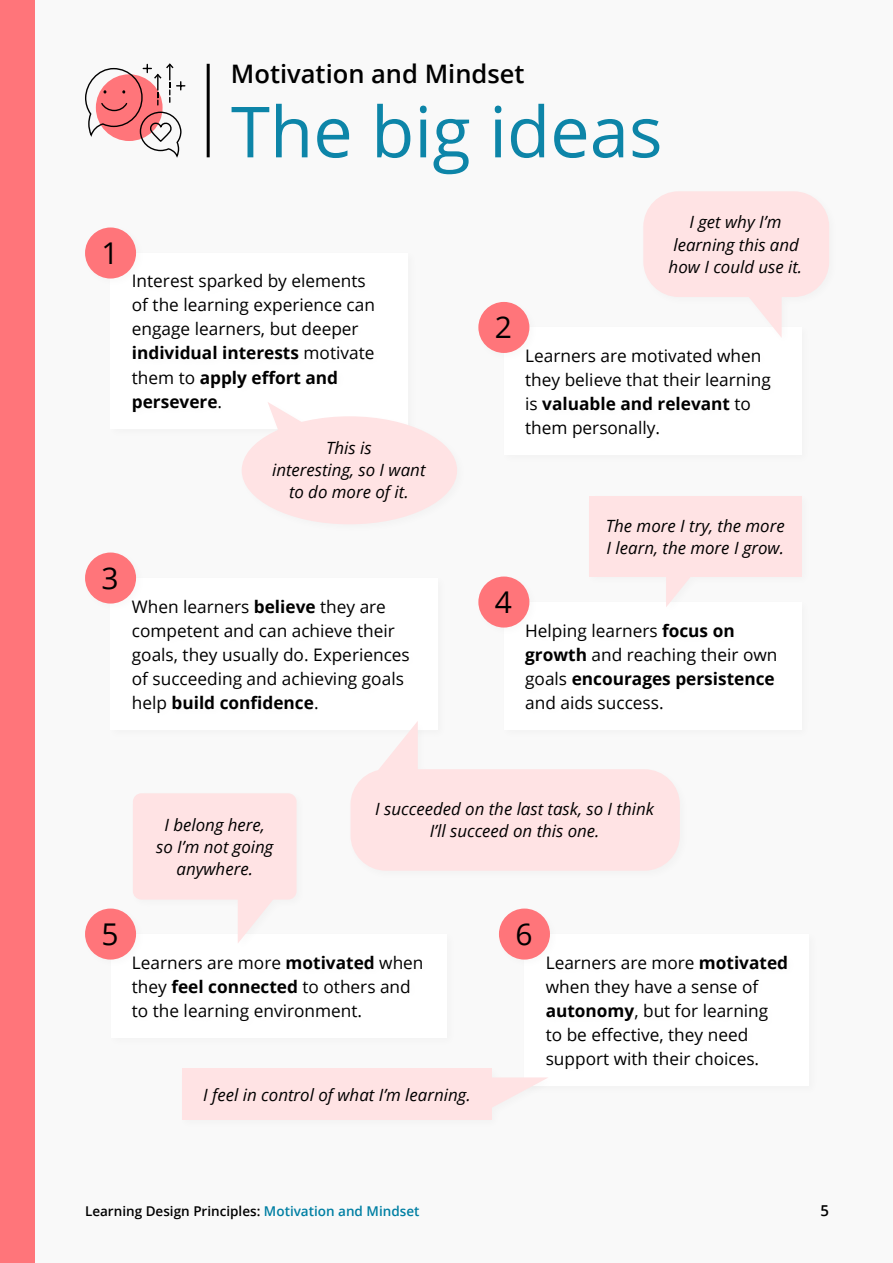
<style>
.page{position:relative;width:893px;height:1263px;background:#f9f9f9}
.page>*{position:absolute;margin:0;border:0;box-sizing:border-box;transform-origin:0 0}
.H1_-_blue{font:70.5px "Open Sans";color:#0d85a8}
.Big_Idea_-_number{font:30px "Open Sans";color:#000}
.Big_idea_-_tag{font:600 25.5px "Open Sans";color:#000}
.Big_Idea_-_body{font:17.25px/24px "Open Sans";color:#000}
.Big_Idea_-_quote{font:italic 16.8px/22.2px "Open Sans";color:#000;text-align:center}
.t1{font:600 15px "Open Sans";color:#000}
.t2{font:600 13.5px "Open Sans";color:#000}
.s1{font-weight:700}
.s2{color:#007fa3}
</style>
<div class="page">
<div style="left:0;top:0;width:34px;height:1263px;background:#ff757a"></div>
<div style="left:111px;top:253px;width:297px;height:176px;background:#fff"></div>
<div style="left:111px;top:934px;width:335px;height:104px;background:#fff"></div>
<div style="left:524px;top:934px;width:285px;height:152px;background:#fff"></div>
<div style="left:504px;top:327px;width:297px;height:128px;background:#fff"></div>
<div style="left:504px;top:602px;width:297px;height:128px;background:#fff"></div>
<div style="left:81px;top:223px;width:65px;height:66px;background:#f9f9f9"></div>
<div style="left:85px;top:227px;width:51px;height:52px;background:#ff757a;border-radius:50%"></div>
<div style="left:129px;top:271px;width:255px;height:150px;background:#fff"></div>
<div style="left:238px;top:399px;width:229px;height:135px;background:#f9f9f9"></div>
<svg style="left:268px;top:402px;width:33px;height:27px"></svg>
<div style="left:242px;top:416px;width:215px;height:108px;background:#ffe3e4;border-radius:50%"></div>
<div style="left:474px;top:298px;width:65px;height:65px;background:#f9f9f9"></div>
<div style="left:478px;top:302px;width:51px;height:51px;background:#ff757a;border-radius:50%"></div>
<div style="left:522px;top:346px;width:258px;height:102px;background:#fff"></div>
<div style="left:639px;top:187px;width:201px;height:160px;background:#f9f9f9"></div>
<svg style="left:749px;top:297px;width:33px;height:40px"></svg>
<div style="left:643px;top:191px;width:186px;height:106px;background:#ffe3e4;border-radius:35px"></div>
<div style="left:111px;top:578px;width:327px;height:152px;background:#fff"></div>
<div style="left:81px;top:548px;width:65px;height:66px;background:#f9f9f9"></div>
<div style="left:85px;top:552px;width:51px;height:51px;background:#ff757a;border-radius:50%"></div>
<div style="left:129px;top:596px;width:290px;height:126px;background:#fff"></div>
<div style="left:346px;top:718px;width:344px;height:163px;background:#f9f9f9"></div>
<svg style="left:379px;top:722px;width:39px;height:48px"></svg>
<div style="left:350px;top:769px;width:330px;height:102px;background:#ffe3e4;border-radius:35px"></div>
<div style="left:474px;top:572px;width:65px;height:66px;background:#f9f9f9"></div>
<div style="left:478px;top:576px;width:51px;height:51px;background:#ff757a;border-radius:50%"></div>
<div style="left:522px;top:620px;width:264px;height:98px;background:#fff"></div>
<div style="left:585px;top:492px;width:227px;height:124px;background:#f9f9f9"></div>
<svg style="left:666px;top:577px;width:24px;height:30px"></svg>
<div style="left:589px;top:496px;width:212px;height:81px;background:#ffe3e4"></div>
<div style="left:81px;top:904px;width:65px;height:66px;background:#f9f9f9"></div>
<div style="left:85px;top:908px;width:51px;height:51px;background:#ff757a;border-radius:50%"></div>
<div style="left:129px;top:952px;width:303px;height:79px;background:#fff"></div>
<div style="left:129px;top:789px;width:177px;height:163px;background:#f9f9f9"></div>
<svg style="left:238px;top:899px;width:45px;height:44px"></svg>
<div style="left:133px;top:793px;width:164px;height:106px;background:#ffe3e4;border-radius:9px"></div>
<div style="left:495px;top:904px;width:65px;height:66px;background:#f9f9f9"></div>
<div style="left:499px;top:908px;width:51px;height:51px;background:#ff757a;border-radius:50%"></div>
<div style="left:543px;top:952px;width:254px;height:126px;background:#fff"></div>
<div style="left:178px;top:1065px;width:379px;height:65px;background:#f9f9f9"></div>
<svg style="left:492px;top:1077px;width:55px;height:31px"></svg>
<div style="left:182px;top:1069px;width:310px;height:51px;background:#ffe3e4"></div>
<svg style="left:85px;top:63px;width:100px;height:95px"></svg>
<hr style="left:207px;top:64px;width:3px;height:93px;background:#000">
<p class="Big_idea_-_tag" style="left:231px;top:57px;width:295px">Motivation and Mindset</p>
<h1 class="H1_-_blue" style="left:231px;top:83px;width:433px">The big ideas</h1>
<p class="Big_Idea_-_number" style="left:101px;top:232px;width:19px">1</p>
<p class="Big_Idea_-_body" style="left:132px;top:269px;width:245px">Interest sparked by elements of the learning experience can engage learners, but deeper <span class="s1">individual interests</span> motivate them to <span class="s1">apply effort and persevere</span>.</p>
<p class="Big_Idea_-_quote" style="left:272px;top:437px;width:155px">This is<br>interesting, so I want to do more of it.</p>
<p class="Big_Idea_-_number" style="left:101px;top:557px;width:19px">3</p>
<p class="Big_Idea_-_body" style="left:132px;top:594px;width:279px">When learners <span class="s1">believe</span> they are competent and can achieve their goals, they usually do. Experiences of succeeding and achieving goals help <span class="s1">build confidence</span>.</p>
<p class="Big_Idea_-_quote" style="left:669px;top:211px;width:135px">I get why I’m learning this and how I could use it.</p>
<p class="Big_Idea_-_number" style="left:495px;top:307px;width:19px">2</p>
<p class="Big_Idea_-_body" style="left:525px;top:343px;width:247px">Learners are motivated when they believe that their learning is <span class="s1">valuable and relevant</span> to them personally.</p>
<p class="Big_Idea_-_number" style="left:495px;top:581px;width:19px">4</p>
<p class="Big_Idea_-_quote" style="left:606px;top:514px;width:180px;text-align:left">The more I try, the more<br>I learn, the more I grow.</p>
<p class="Big_Idea_-_body" style="left:525px;top:618px;width:254px">Helping learners <span class="s1">focus on growth</span> and reaching their own goals <span class="s1">encourages persistence </span>and aids success.</p>
<p class="Big_Idea_-_quote" style="left:156px;top:813px;width:119px">I belong here, so I’m not going anywhere.</p>
<p class="Big_Idea_-_quote" style="left:375px;top:798px;width:280px">I succeeded on the last task, so I think<br>I’ll succeed on this one.</p>
<p class="Big_Idea_-_number" style="left:101px;top:913px;width:19px">5</p>
<p class="Big_Idea_-_body" style="left:132px;top:950px;width:293px">Learners are more <span class="s1">motivated</span> when they <span class="s1">feel connected</span> to others and to the learning environment.</p>
<p class="Big_Idea_-_quote" style="left:203px;top:1083px;width:269px">I feel in control of what I’m learning.</p>
<p class="Big_Idea_-_number" style="left:515px;top:913px;width:19px">6</p>
<p class="Big_Idea_-_body" style="left:546px;top:950px;width:244px">Learners are more <span class="s1">motivated </span>when they have a sense of <span class="s1">autonomy</span>, but for learning to be effective, they need support with their choices.</p>
<p class="t2" style="left:85px;top:1202px;width:336px">Learning Design Principles: <span class="s2">Motivation and Mindset</span></p>
<p class="t1" style="left:821px;top:1200px;width:10px">5</p>
</div>
